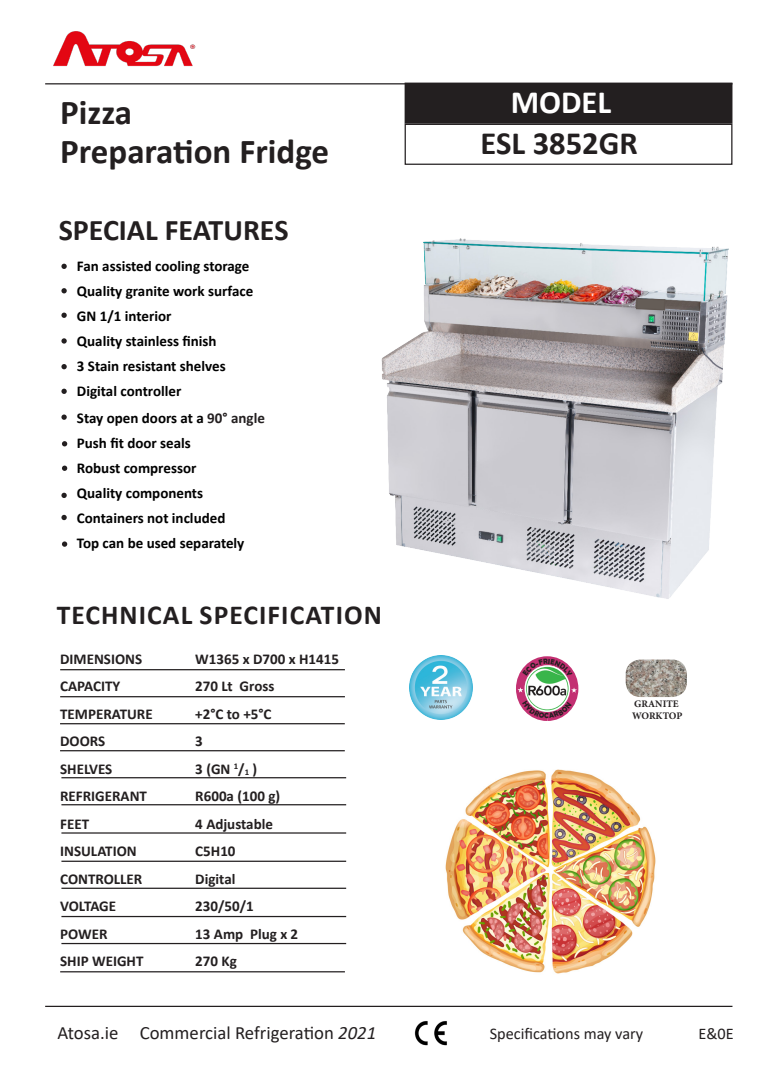
<style>
.page{position:relative;width:775px;height:1083px;background:#fff}
.page>*{position:absolute;margin:0;border:0;box-sizing:border-box;transform-origin:0 0}
.t1{font:700 35px "Calibri";color:#231f20}
.t2{font:700 32.5px "Calibri";color:#231f20}
.t3{font:700 32.5px "Calibri";color:#fff}
.t4{font:700 30px "Calibri";color:#231f20}
.t5{font:700 27.5px "Calibri";letter-spacing:.04em;color:#231f20}
.t6{font:18.75px "Calibri";color:#231f20}
.t7{font:16.25px "Calibri";color:#231f20}
.t8{font:700 15px "Calibri";color:#000}
.t9{font:700 15px "Calibri";color:#231f20}
.t10{font:700 10px "Minion Pro";color:#231f20}
.s1{color:#231f20}
.s2{font-style:italic}
</style>
<div class="page">
<hr style="left:45px;top:1005px;width:687px;height:1px;background:#231f20">
<img style="left:49px;top:31px;width:150px;height:54px">
<hr style="left:45px;top:83px;width:687px;height:1px;background:#231f20">
<div style="left:405px;top:83px;width:326px;height:40px;background:#231f20"></div>
<div style="left:404px;top:83px;width:328px;height:41px;border:1px solid #231f20"></div>
<div style="left:404px;top:124px;width:328px;height:41px;border:1px solid #231f20"></div>
<hr style="left:60px;top:669px;width:285px;height:1px;background:#231f20">
<hr style="left:60px;top:696px;width:285px;height:1px;background:#231f20">
<hr style="left:60px;top:723px;width:284px;height:1px;background:#231f20">
<hr style="left:60px;top:750px;width:284px;height:1px;background:#231f20">
<hr style="left:61px;top:777px;width:285px;height:1px;background:#231f20">
<hr style="left:61px;top:804px;width:285px;height:1px;background:#231f20">
<hr style="left:61px;top:832px;width:285px;height:1px;background:#231f20">
<hr style="left:61px;top:860px;width:285px;height:1px;background:#231f20">
<hr style="left:61px;top:887px;width:285px;height:1px;background:#231f20">
<hr style="left:61px;top:915px;width:285px;height:2px;background:#231f20">
<hr style="left:61px;top:942px;width:285px;height:2px;background:#231f20">
<hr style="left:60px;top:971px;width:285px;height:1px;background:#231f20">
<img style="left:409px;top:656px;width:63px;height:63px">
<img style="left:525px;top:676px;width:47px;height:34px">
<div style="left:515px;top:656px;width:63px;height:65px;border:9px solid #c33072;border-radius:50%"></div>
<div style="left:524px;top:665px;width:45px;height:46px;border:2px solid #fff;border-radius:50%"></div>
<svg style="left:571px;top:687px;width:5px;height:5px"></svg>
<svg style="left:517px;top:687px;width:6px;height:5px"></svg>
<img style="left:625px;top:659px;width:61px;height:38px">
<img style="left:445px;top:769px;width:211px;height:205px">
<svg style="left:61px;top:264px;width:6px;height:5px"></svg>
<svg style="left:61px;top:288px;width:6px;height:5px"></svg>
<svg style="left:61px;top:312px;width:6px;height:6px"></svg>
<svg style="left:61px;top:338px;width:6px;height:5px"></svg>
<svg style="left:61px;top:364px;width:6px;height:5px"></svg>
<svg style="left:61px;top:388px;width:6px;height:6px"></svg>
<svg style="left:61px;top:414px;width:6px;height:6px"></svg>
<svg style="left:62px;top:441px;width:5px;height:5px"></svg>
<svg style="left:62px;top:465px;width:5px;height:6px"></svg>
<svg style="left:61px;top:492px;width:6px;height:6px"></svg>
<svg style="left:61px;top:515px;width:6px;height:5px"></svg>
<svg style="left:62px;top:541px;width:5px;height:5px"></svg>
<img style="left:381px;top:238px;width:348px;height:361px">
<svg style="left:473px;top:516px;width:36px;height:19px"></svg>
<svg style="left:634px;top:297px;width:31px;height:14px"></svg>
<img style="left:414px;top:1021px;width:33px;height:24px">
<svg style="left:522px;top:659px;width:50px;height:17px"></svg>
<svg style="left:522px;top:700px;width:49px;height:18px"></svg>
<p class="t1" style="left:60px;top:87px;width:73px">Pizza</p>
<p class="t1" style="left:60px;top:126px;width:270px">Preparation Fridge</p>
<p class="t4" style="left:59px;top:209px;width:231px">SPECIAL FEATURES</p>
<p class="t8" style="left:77px;top:255px;width:174px">Fan assisted cooling storage</p>
<p class="t8" style="left:77px;top:280px;width:178px">Quality granite work surface</p>
<p class="t8" style="left:77px;top:305px;width:96px">GN 1/1 interior</p>
<p class="t8" style="left:77px;top:330px;width:141px">Quality stainless finish</p>
<p class="t8" style="left:77px;top:355px;width:150px">3 Stain resistant shelves</p>
<p class="t8" style="left:77px;top:380px;width:106px">Digital controller</p>
<p class="t8" style="left:77px;top:407px;width:189px">Stay open doors at a <span class="s1">90° angle</span></p>
<p class="t8" style="left:77px;top:432px;width:115px">Push fit door seals</p>
<p class="t8" style="left:77px;top:457px;width:121px">Robust compressor</p>
<p class="t8" style="left:77px;top:482px;width:128px">Quality components</p>
<p class="t8" style="left:77px;top:507px;width:150px">Containers not included</p>
<p class="t8" style="left:77px;top:532px;width:169px">Top can be used separately</p>
<p class="t5" style="left:57px;top:595px;width:326px">TECHNICAL SPECIFICATION</p>
<p class="t9" style="left:60px;top:648px;width:83px">DIMENSIONS</p>
<p class="t9" style="left:195px;top:648px;width:145px">W1365 x D700 x H1415</p>
<p class="t9" style="left:60px;top:675px;width:62px">CAPACITY</p>
<p class="t9" style="left:195px;top:675px;width:80px">270 Lt Gross</p>
<p class="t9" style="left:60px;top:703px;width:94px">TEMPERATURE</p>
<p class="t9" style="left:195px;top:703px;width:78px">+2°C to +5°C</p>
<p class="t9" style="left:60px;top:730px;width:47px">DOORS</p>
<p class="t9" style="left:195px;top:730px;width:9px">3</p>
<p class="t9" style="left:60px;top:758px;width:54px">SHELVES</p>
<p class="t9" style="left:195px;top:758px;width:63px">3 (GN <sup>1</sup>/<sub>1</sub> )</p>
<p class="t9" style="left:60px;top:785px;width:88px">REFRIGERANT</p>
<p class="t9" style="left:195px;top:785px;width:86px">R600a (100 g)</p>
<p class="t9" style="left:60px;top:813px;width:30px">FEET</p>
<p class="t9" style="left:195px;top:813px;width:79px">4 Adjustable</p>
<p class="t9" style="left:60px;top:840px;width:78px">INSULATION</p>
<p class="t9" style="left:195px;top:840px;width:42px">C5H10</p>
<p class="t9" style="left:60px;top:868px;width:84px">CONTROLLER</p>
<p class="t9" style="left:195px;top:868px;width:42px">Digital</p>
<p class="t9" style="left:60px;top:895px;width:57px">VOLTAGE</p>
<p class="t9" style="left:195px;top:895px;width:60px">230/50/1</p>
<p class="t9" style="left:60px;top:923px;width:49px">POWER</p>
<p class="t9" style="left:195px;top:923px;width:104px">13 Amp Plug x 2</p>
<p class="t9" style="left:60px;top:950px;width:85px">SHIP WEIGHT</p>
<p class="t9" style="left:195px;top:950px;width:43px">270 Kg</p>
<p class="t3" style="left:510px;top:79px;width:102px">MODEL</p>
<p class="t2" style="left:480px;top:121px;width:158px">ESL 3852GR</p>
<p class="t10" style="left:634px;top:696px;width:46px">GRANITE</p>
<p class="t10" style="left:631px;top:708px;width:52px">WORKTOP</p>
<p class="t6" style="left:57px;top:1019px;width:320px">Atosa.ie Commercial Refrigeration <span class="s2">2021</span></p>
<p class="t7" style="left:489px;top:1022px;width:155px">Specifications may vary</p>
<p class="t7" style="left:698px;top:1022px;width:37px">E&amp;0E</p>
</div>
